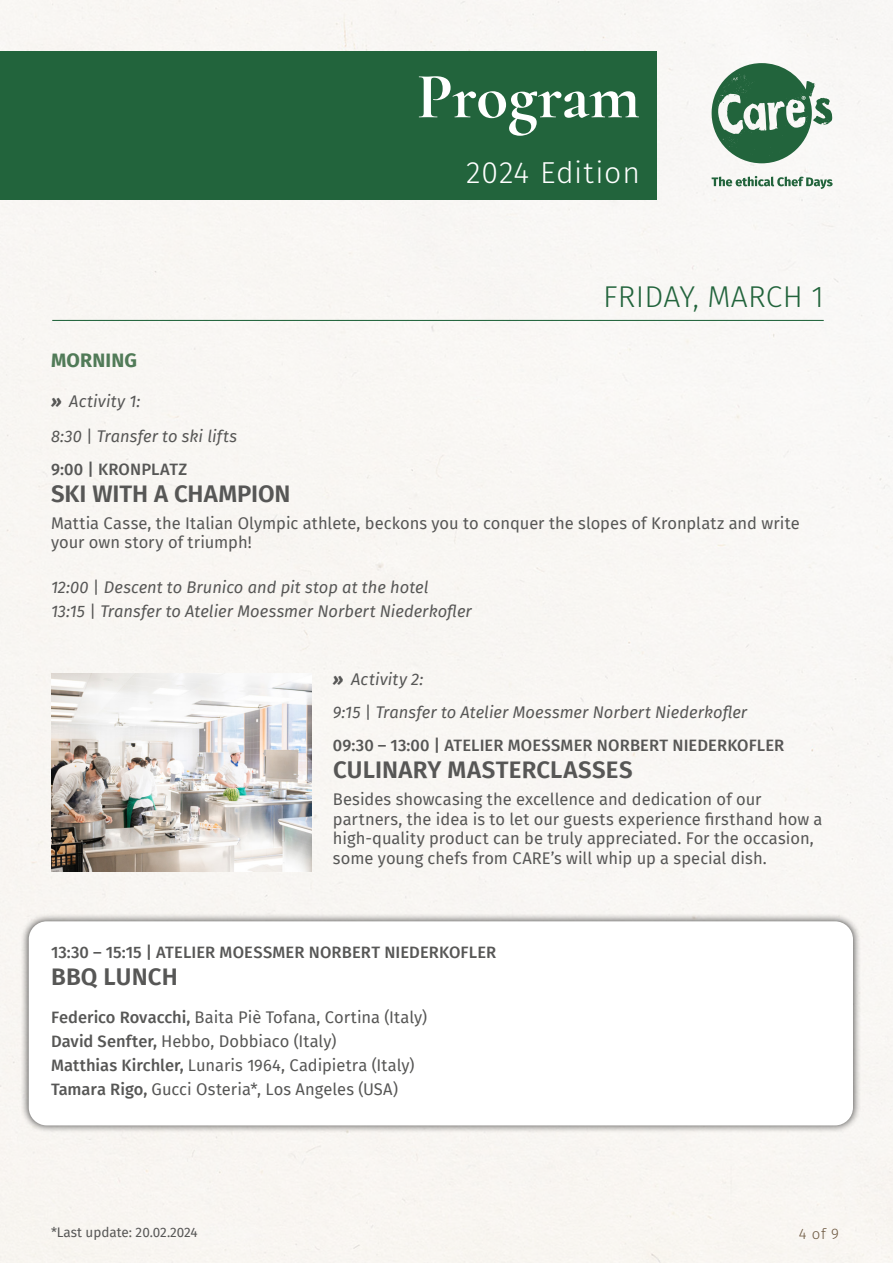
<style>
.page{position:relative;width:893px;height:1263px;background:#fff}
.page>*{position:absolute;margin:0;border:0;box-sizing:border-box;transform-origin:0 0}
.t1{font:700 65.4px "Cormorant";letter-spacing:-.005em;color:#fff}
.t2{font:300 30.15px "Fira Sans";letter-spacing:.025em;color:#fff}
.t3{font:300 30px "Fira Sans";letter-spacing:.01em;color:#22643c}
.t4{font:600 24px "Fira Sans";letter-spacing:.005em;color:#575756}
.t5{font:700 19.5px "Fira Sans";letter-spacing:.01em;color:#517b58}
.t6{font:16.5px/19.5px "Fira Sans";color:#575756}
.t7{font:italic 16.5px/33px "Fira Sans";color:#575756}
.t8{font:500 16.5px "Fira Sans";letter-spacing:.01em;color:#575756}
.t9{font:300 15px "Fira Sans";color:#6c5840}
.t10{font:13.5px "Fira Sans";color:#575756}
.s1{font-weight:800}
.s2{font-style:normal}
.s3{font-weight:500;font-style:normal}
.s4{font-weight:500}
</style>
<div class="page">
<div style="left:0;top:51px;width:657px;height:149px;background:#22643c"></div>
<div style="left:94px;top:1205px;width:188px;height:56px;background:#f8f6f1"></div>
<svg style="left:712px;top:63px;width:120px;height:100px"></svg>
<svg style="left:712px;top:176px;width:121px;height:13px"></svg>
<div style="left:20px;top:913px;width:841px;height:220px;background:#000;opacity:.75"></div>
<div style="left:29px;top:921px;width:824px;height:204px;background:#fff;border-radius:18px"></div>
<hr style="left:52px;top:320px;width:772px;height:1px;background:#22643c">
<img style="left:51px;top:673px;width:261px;height:199px">
<h1 class="t1" style="left:417px;top:56px;width:225px">Program</h1>
<h2 class="t2" style="left:466px;top:151px;width:175px">2024 Edition</h2>
<h3 class="t3" style="left:603px;top:275px;width:222px">FRIDAY, MARCH 1</h3>
<p class="t5" style="left:51px;top:344px;width:87px">MORNING</p>
<p class="t7" style="left:51px;top:384px;width:188px;line-height:34.5px"><span class="s1">»</span> Activity 1:<br>8:30 <span class="s2">|</span> Transfer to ski lifts</p>
<p class="t8" style="left:51px;top:456px;width:138px">9:00 | KRONPLATZ</p>
<h3 class="t4" style="left:51px;top:474px;width:241px">SKI WITH A CHAMPION</h3>
<p class="t6" style="left:51px;top:513px;width:750px">Mattia Casse, the Italian Olympic athlete, beckons you to conquer the slopes of Kronplatz and write your own story of triumph!</p>
<p class="t7" style="left:51px;top:575px;width:422px;line-height:24px">12:00 <span class="s2">|</span> Descent to Brunico and pit stop at the hotel<br>13:15 <span class="s2">|</span> Transfer to Atelier Moessmer Norbert Niederkofler</p>
<p class="t7" style="left:333px;top:662px;width:453px"><span class="s1">»</span> Activity 2:<br>9:15 <span class="s2">|</span> Transfer to Atelier Moessmer Norbert Niederkofler<br><span class="s3">09:30 – 13:00 | ATELIER MOESSMER NORBERT NIEDERKOFLER</span></p>
<h3 class="t4" style="left:333px;top:750px;width:301px">CULINARY MASTERCLASSES</h3>
<p class="t6" style="left:333px;top:789px;width:491px">Besides showcasing the excellence and dedication of our partners, the idea is to let our guests experience firsthand how a high-quality product can be truly appreciated. For the occasion, some young chefs from CARE’s will whip up a special dish.</p>
<p class="t8" style="left:51px;top:939px;width:447px">13:30 – 15:15 | ATELIER MOESSMER NORBERT NIEDERKOFLER</p>
<h3 class="t4" style="left:51px;top:957px;width:128px">BBQ LUNCH</h3>
<p class="t6" style="left:51px;top:1004px;width:378px;line-height:24px"><span class="s4">Federico Rovacchi,</span> Baita Piè Tofana, Cortina (Italy)<br><span class="s4">David Senfter,</span> Hebbo, Dobbiaco (Italy)<br><span class="s4">Matthias Kirchler,</span> Lunaris 1964, Cadipietra (Italy)<br><span class="s4">Tamara Rigo,</span> Gucci Osteria*, Los Angeles (USA)</p>
<p class="t10" style="left:51px;top:1222px;width:148px">*Last update: 20.02.2024</p>
<p class="t9" style="left:799px;top:1223px;width:42px">4 of 9</p>
</div>
